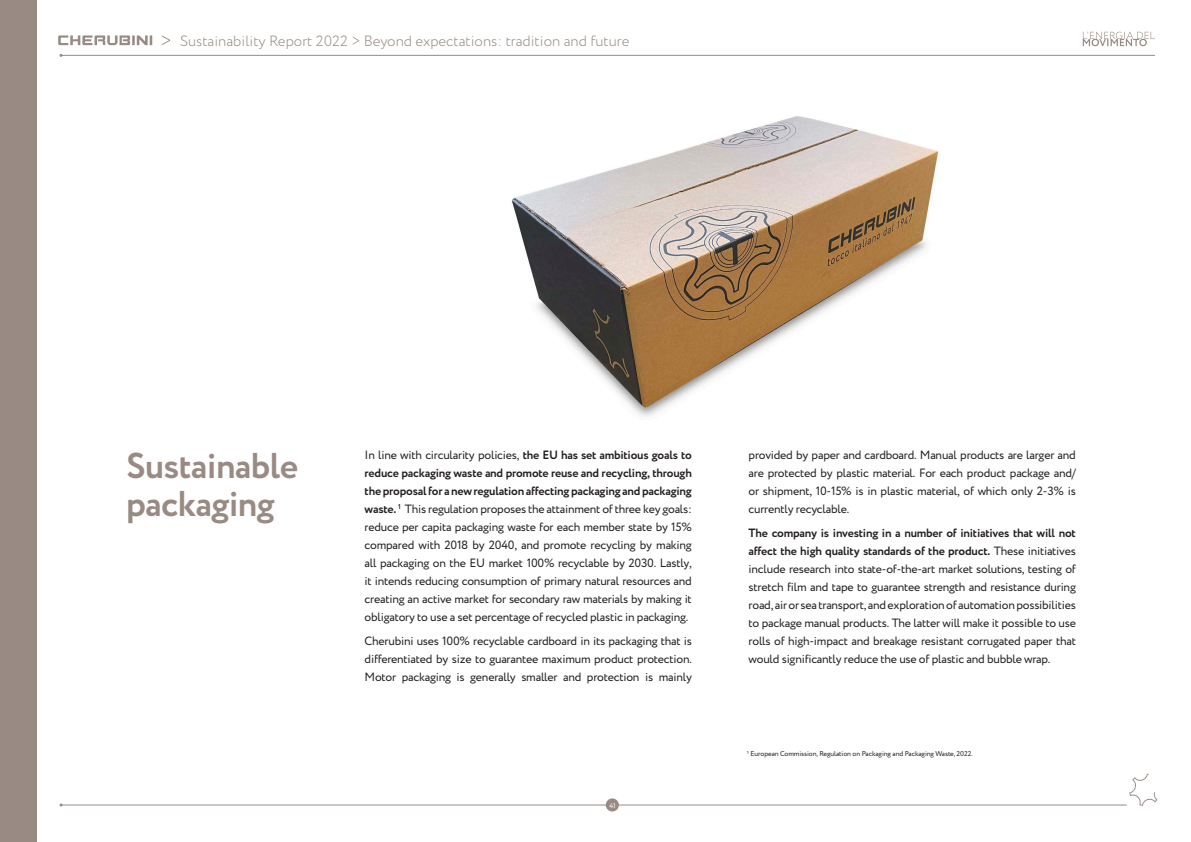
<style>
.page{position:relative;width:1191px;height:842px;background:#fff}
.page>*{position:absolute;margin:0;border:0;box-sizing:border-box;transform-origin:0 0}
.t1{font:700 35.8px/38px "Circe";letter-spacing:-.02em;color:#998b83}
.t2{font:300 14.8px "Circe";color:#998b83}
.Testo{font:12px/18px "Circe";letter-spacing:-.02em;color:#231f20;text-align:justify}
.t3{font:7px "Circe";letter-spacing:-.01em;color:#231f20}
.t4{font:6.8px "Circe";color:#fff}
.s1{font-weight:700}
</style>
<div class="page">
<svg style="left:58px;top:35px;width:94px;height:10px"></svg>
<svg style="left:162px;top:35px;width:8px;height:10px"></svg>
<hr style="left:61px;top:55px;width:1094px;height:1px;background:#998b83">
<hr style="left:61px;top:805px;width:1065px;height:1px;background:#998b83">
<svg style="left:1129px;top:774px;width:28px;height:32px"></svg>
<div style="left:606px;top:798px;width:13px;height:13px;background:#998b83;border-radius:50%"></div>
<div style="left:0;top:0;width:36px;height:842px;background:#998b83"></div>
<svg style="left:1082px;top:32px;width:73px;height:14px"></svg>
<img style="left:511px;top:116px;width:428px;height:300px">
<p class="t2" style="left:180px;top:31px;width:451px">Sustainability Report 2022 &gt; Beyond expectations: tradition and future</p>
<p class="t1" style="left:126px;top:448px;width:174px">Sustainable packaging</p>
<p class="Testo" style="left:364px;top:447px;width:329px">In line with circularity policies, <span class="s1">the EU has set ambitious goals to reduce packaging waste and promote reuse and recycling, through the proposal for a new regulation affecting packaging and packaging waste.</span> <sup>1</sup> This regulation proposes the attainment of three key goals: reduce per capita packaging waste for each member state by 15% compared with 2018 by 2040, and promote recycling by making all packaging on the EU market 100% recyclable by 2030. Lastly, it intends reducing consumption of primary natural resources and creating an active market for secondary raw materials by making it obligatory to use a set percentage of recycled plastic in packaging.</p>
<p class="Testo" style="left:364px;top:633px;width:329px">Cherubini uses 100% recyclable cardboard in its packaging that is differentiated by size to guarantee maximum product protection.<br>Motor packaging is generally smaller and protection is mainly</p>
<p class="t4" style="left:609px;top:801px;width:8px">41</p>
<p class="Testo" style="left:748px;top:447px;width:329px">provided by paper and cardboard. Manual products are larger and are protected by plastic material. For each product package and/ or shipment, 10-15% is in plastic material, of which only 2-3% is currently recyclable.</p>
<p class="Testo" style="left:748px;top:525px;width:329px"><span class="s1">The company is investing in a number of initiatives that will not affect the high quality standards of the product.</span> These initiatives include research into state-of-the-art market solutions, testing of stretch film and tape to guarantee strength and resistance during road, air or sea transport, and exploration of automation possibilities to package manual products. The latter will make it possible to use rolls of high-impact and breakage resistant corrugated paper that would significantly reduce the use of plastic and bubble wrap.</p>
<p class="t3" style="left:747px;top:749px;width:227px">¹ European Commission, Regulation on Packaging and Packaging Waste, 2022.</p>
</div>
